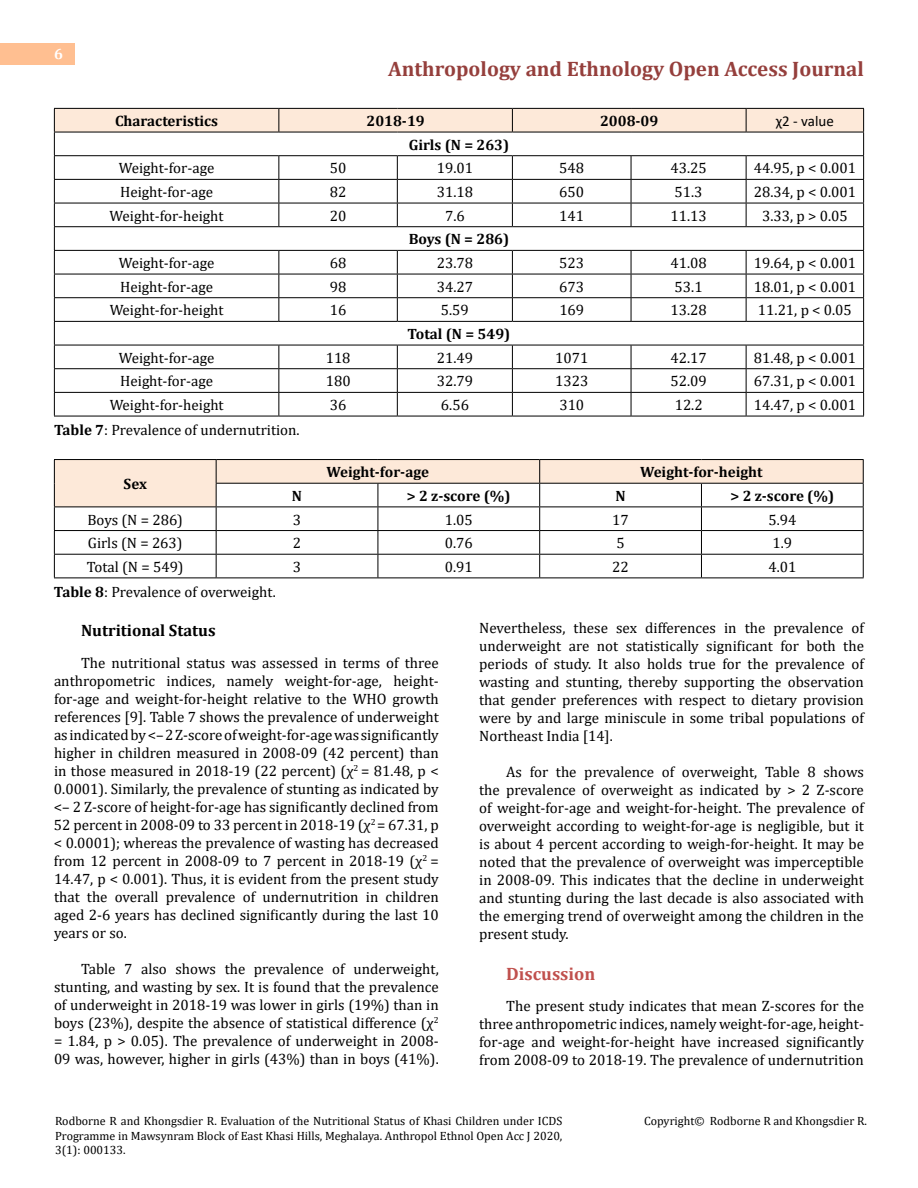
<style>
.page{position:relative;width:918px;height:1188px;background:#fff}
.page>*{position:absolute;margin:0;border:0;box-sizing:border-box;transform-origin:0 0}
.t1{font:700 21px "Cambria";color:#953f3c}
.t2{font:700 18px "Cambria";color:#c0504d}
.t3{font:700 16.5px "Cambria";color:#000}
.t4{font:15px/18px "Cambria";color:#000;text-align:justify}
.t5{font:700 15px "Cambria";color:#000}
.t6{font:15px "Calibri";color:#000}
.t7{font:700 15px "Cambria";color:#fff}
.t8{font:12px/14.4px "Cambria";color:#000;text-align:justify}
.s1{font-weight:700}
</style>
<div class="page">
<div style="left:0;top:43px;width:75px;height:21px;background:#ffbf91"></div>
<svg style="left:54px;top:108px;width:810px;height:308px"></svg>
<hr style="left:54px;top:416px;width:225px;height:1px;background:#000">
<hr style="left:279px;top:416px;width:118px;height:1px;background:#000">
<hr style="left:397px;top:416px;width:115px;height:1px;background:#000">
<hr style="left:512px;top:416px;width:119px;height:1px;background:#000">
<hr style="left:631px;top:416px;width:115px;height:1px;background:#000">
<hr style="left:746px;top:416px;width:118px;height:1px;background:#000">
<hr style="left:54px;top:459px;width:162px;height:1px;background:#000">
<hr style="left:216px;top:459px;width:162px;height:1px;background:#000">
<hr style="left:378px;top:459px;width:162px;height:1px;background:#000">
<hr style="left:540px;top:459px;width:161px;height:1px;background:#000">
<hr style="left:701px;top:459px;width:163px;height:1px;background:#000">
<svg style="left:54px;top:460px;width:810px;height:118px"></svg>
<hr style="left:54px;top:578px;width:162px;height:1px;background:#000">
<hr style="left:216px;top:578px;width:162px;height:1px;background:#000">
<hr style="left:378px;top:578px;width:162px;height:1px;background:#000">
<hr style="left:540px;top:578px;width:161px;height:1px;background:#000">
<hr style="left:701px;top:578px;width:163px;height:1px;background:#000">
<p class="t7" style="left:54px;top:44px;width:10px">6</p>
<h1 class="t1" style="left:388px;top:54px;width:477px">Anthropology and Ethnology Open Access Journal</h1>
<p class="t5" style="left:115px;top:110px;width:105px">Characteristics</p>
<p class="t5" style="left:366px;top:110px;width:60px">2018-19</p>
<p class="t5" style="left:600px;top:110px;width:60px">2008-09</p>
<p class="t6" style="left:776px;top:110px;width:60px">χ2 - value</p>
<p class="t5" style="left:409px;top:134px;width:102px">Girls (N = 263)</p>
<p class="t4" style="left:119px;top:159px;width:97px">Weight-for-age</p>
<p class="t4" style="left:330px;top:159px;width:18px">50</p>
<p class="t4" style="left:437px;top:159px;width:38px">19.01</p>
<p class="t4" style="left:559px;top:159px;width:26px">548</p>
<p class="t4" style="left:670px;top:159px;width:38px">43.25</p>
<p class="t4" style="left:754px;top:159px;width:104px">44.95, p &lt; 0.001</p>
<p class="t4" style="left:120px;top:183px;width:94px">Height-for-age</p>
<p class="t4" style="left:330px;top:183px;width:18px">82</p>
<p class="t4" style="left:437px;top:183px;width:38px">31.18</p>
<p class="t4" style="left:559px;top:183px;width:26px">650</p>
<p class="t4" style="left:675px;top:183px;width:30px">51.3</p>
<p class="t4" style="left:754px;top:183px;width:104px">28.34, p &lt; 0.001</p>
<p class="t4" style="left:110px;top:207px;width:115px">Weight-for-height</p>
<p class="t4" style="left:330px;top:207px;width:18px">20</p>
<p class="t4" style="left:445px;top:207px;width:21px">7.6</p>
<p class="t4" style="left:559px;top:207px;width:26px">141</p>
<p class="t4" style="left:670px;top:207px;width:38px">11.13</p>
<p class="t4" style="left:762px;top:207px;width:87px">3.33, p &gt; 0.05</p>
<p class="t5" style="left:409px;top:229px;width:102px">Boys (N = 286)</p>
<p class="t4" style="left:119px;top:254px;width:97px">Weight-for-age</p>
<p class="t4" style="left:330px;top:254px;width:18px">68</p>
<p class="t4" style="left:437px;top:254px;width:38px">23.78</p>
<p class="t4" style="left:559px;top:254px;width:26px">523</p>
<p class="t4" style="left:670px;top:254px;width:38px">41.08</p>
<p class="t4" style="left:754px;top:254px;width:104px">19.64, p &lt; 0.001</p>
<p class="t4" style="left:120px;top:278px;width:94px">Height-for-age</p>
<p class="t4" style="left:330px;top:278px;width:18px">98</p>
<p class="t4" style="left:437px;top:278px;width:38px">34.27</p>
<p class="t4" style="left:559px;top:278px;width:26px">673</p>
<p class="t4" style="left:675px;top:278px;width:30px">53.1</p>
<p class="t4" style="left:754px;top:278px;width:104px">18.01, p &lt; 0.001</p>
<p class="t4" style="left:110px;top:301px;width:115px">Weight-for-height</p>
<p class="t4" style="left:330px;top:301px;width:18px">16</p>
<p class="t4" style="left:441px;top:301px;width:30px">5.59</p>
<p class="t4" style="left:559px;top:301px;width:26px">169</p>
<p class="t4" style="left:670px;top:301px;width:38px">13.28</p>
<p class="t4" style="left:758px;top:301px;width:95px">11.21, p &lt; 0.05</p>
<p class="t5" style="left:408px;top:323px;width:104px">Total (N = 549)</p>
<p class="t4" style="left:119px;top:349px;width:97px">Weight-for-age</p>
<p class="t4" style="left:326px;top:349px;width:26px">118</p>
<p class="t4" style="left:437px;top:349px;width:38px">21.49</p>
<p class="t4" style="left:555px;top:349px;width:35px">1071</p>
<p class="t4" style="left:671px;top:349px;width:38px">42.17</p>
<p class="t4" style="left:754px;top:349px;width:104px">81.48, p &lt; 0.001</p>
<p class="t4" style="left:120px;top:372px;width:94px">Height-for-age</p>
<p class="t4" style="left:326px;top:372px;width:26px">180</p>
<p class="t4" style="left:437px;top:372px;width:38px">32.79</p>
<p class="t4" style="left:555px;top:372px;width:35px">1323</p>
<p class="t4" style="left:671px;top:372px;width:38px">52.09</p>
<p class="t4" style="left:754px;top:372px;width:104px">67.31, p &lt; 0.001</p>
<p class="t4" style="left:110px;top:396px;width:115px">Weight-for-height</p>
<p class="t4" style="left:330px;top:396px;width:18px">36</p>
<p class="t4" style="left:441px;top:396px;width:30px">6.56</p>
<p class="t4" style="left:559px;top:396px;width:26px">310</p>
<p class="t4" style="left:675px;top:396px;width:30px">12.2</p>
<p class="t4" style="left:754px;top:396px;width:104px">14.47, p &lt; 0.001</p>
<p class="t4" style="left:54px;top:421px;width:247px"><span class="s1">Table 7</span>: Prevalence of undernutrition.</p>
<p class="t5" style="left:124px;top:473px;width:25px">Sex</p>
<p class="t5" style="left:327px;top:462px;width:104px">Weight-for-age</p>
<p class="t5" style="left:640px;top:462px;width:124px">Weight-for-height</p>
<p class="t5" style="left:292px;top:485px;width:12px">N</p>
<p class="t5" style="left:407px;top:485px;width:105px">&gt; 2 z-score (%)</p>
<p class="t5" style="left:615px;top:485px;width:12px">N</p>
<p class="t5" style="left:731px;top:485px;width:105px">&gt; 2 z-score (%)</p>
<p class="t4" style="left:87px;top:510px;width:97px">Boys (N = 286)</p>
<p class="t4" style="left:293px;top:510px;width:10px">3</p>
<p class="t4" style="left:445px;top:510px;width:30px">1.05</p>
<p class="t4" style="left:612px;top:510px;width:18px">17</p>
<p class="t4" style="left:768px;top:510px;width:30px">5.94</p>
<p class="t4" style="left:88px;top:534px;width:96px">Girls (N = 263)</p>
<p class="t4" style="left:293px;top:534px;width:10px">2</p>
<p class="t4" style="left:445px;top:534px;width:30px">0.76</p>
<p class="t4" style="left:616px;top:534px;width:10px">5</p>
<p class="t4" style="left:773px;top:534px;width:21px">1.9</p>
<p class="t4" style="left:87px;top:558px;width:98px">Total (N = 549)</p>
<p class="t4" style="left:293px;top:558px;width:10px">3</p>
<p class="t4" style="left:445px;top:558px;width:30px">0.91</p>
<p class="t4" style="left:612px;top:558px;width:18px">22</p>
<p class="t4" style="left:768px;top:558px;width:30px">4.01</p>
<p class="t4" style="left:54px;top:583px;width:223px"><span class="s1">Table 8</span>: Prevalence of overweight.</p>
<p class="t3" style="left:81px;top:619px;width:136px">Nutritional Status</p>
<p class="t4" style="left:54px;top:653px;width:386px;text-indent:27px">The nutritional status was assessed in terms of three anthropometric indices, namely weight-for-age, height&shy;for-age and weight-for-height relative to the WHO growth references [9]. Table 7 shows the prevalence of underweight as indicated by &lt;– 2 Z-score of weight-for-age was significantly higher in children measured in 2008-09 (42 percent) than in those measured in 2018-19 (22 percent) (χ<sup>2</sup> = 81.48, p &lt; 0.0001). Similarly, the prevalence of stunting as indicated by &lt;– 2 Z-score of height-for-age has significantly declined from 52 percent in 2008-09 to 33 percent in 2018-19 (χ<sup>2</sup> = 67.31, p &lt; 0.0001); whereas the prevalence of wasting has decreased from 12 percent in 2008-09 to 7 percent in 2018-19 (χ<sup>2</sup> = 14.47, p &lt; 0.001). Thus, it is evident from the present study that the overall prevalence of undernutrition in children aged 2-6 years has declined significantly during the last 10 years or so.</p>
<p class="t4" style="left:54px;top:959px;width:386px;text-indent:27px">Table 7 also shows the prevalence of underweight, stunting, and wasting by sex. It is found that the prevalence of underweight in 2018-19 was lower in girls (19%) than in boys (23%), despite the absence of statistical difference (χ<sup>2 </sup>= 1.84, p &gt; 0.05). The prevalence of underweight in 2008- 09 was, however, higher in girls (43%) than in boys (41%).</p>
<p class="t4" style="left:479px;top:619px;width:386px">Nevertheless, these sex differences in the prevalence of underweight are not statistically significant for both the periods of study. It also holds true for the prevalence of wasting and stunting, thereby supporting the observation that gender preferences with respect to dietary provision were by and large miniscule in some tribal populations of Northeast India [14].</p>
<p class="t4" style="left:479px;top:763px;width:386px;text-indent:27px">As for the prevalence of overweight, Table 8 shows the prevalence of overweight as indicated by &gt; 2 Z-score of weight-for-age and weight-for-height. The prevalence of overweight according to weight-for-age is negligible, but it is about 4 percent according to weigh-for-height. It may be noted that the prevalence of overweight was imperceptible in 2008-09. This indicates that the decline in underweight and stunting during the last decade is also associated with the emerging trend of overweight among the children in the present study.</p>
<p class="t2" style="left:506px;top:961px;width:91px">Discussion</p>
<p class="t4" style="left:479px;top:997px;width:386px;text-indent:27px">The present study indicates that mean Z-scores for the three anthropometric indices, namely weight-for-age, height&shy;for-age and weight-for-height have increased significantly from 2008-09 to 2018-19. The prevalence of undernutrition</p>
<p class="t8" style="left:55px;top:1114px;width:509px">Rodborne R and Khongsdier R. Evaluation of the Nutritional Status of Khasi Children under ICDS Programme in Mawsynram Block of East Khasi Hills, Meghalaya. Anthropol Ethnol Open Acc J 2020, 3(1): 000133.</p>
<p class="t8" style="left:644px;top:1114px;width:224px">Copyright© Rodborne R and Khongsdier R.</p>
</div>
